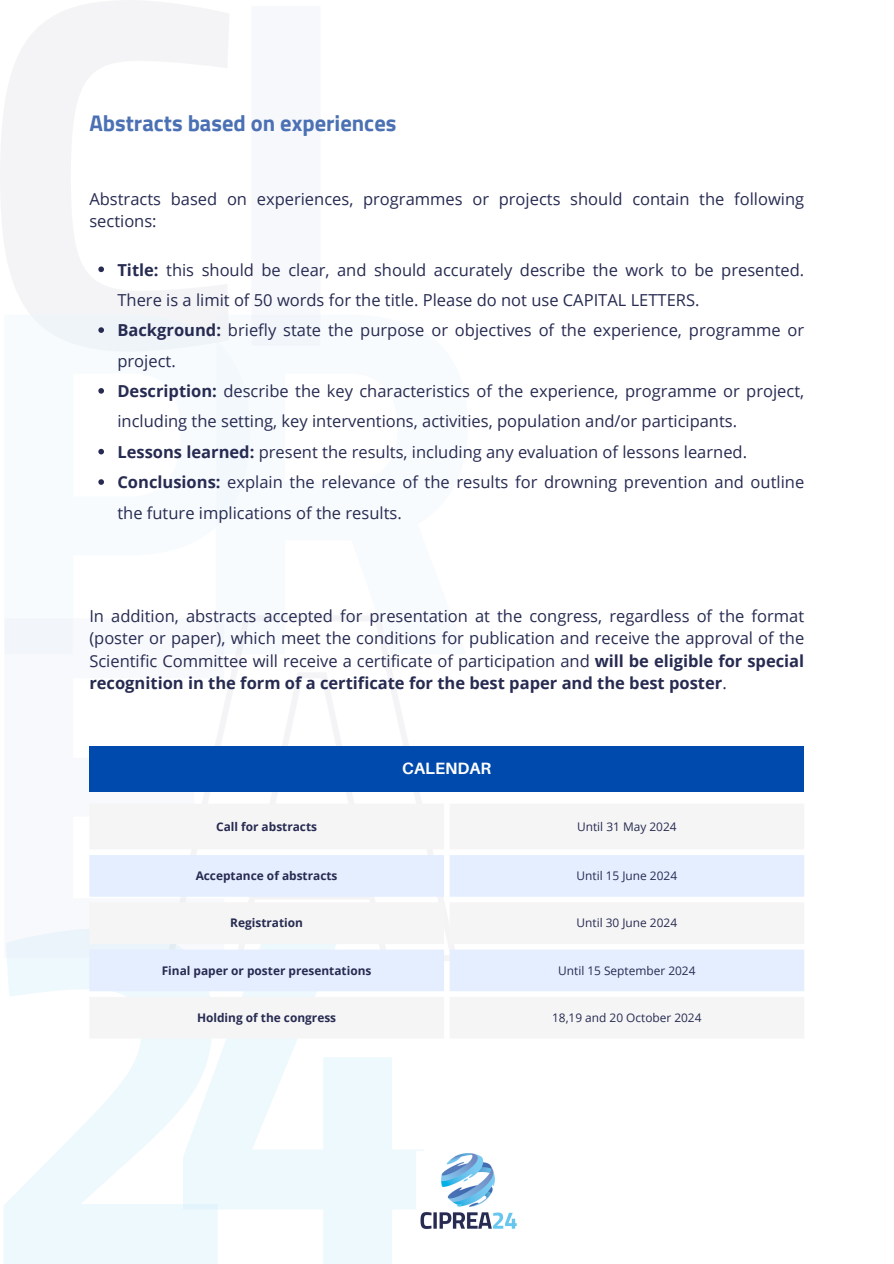
<style>
.page{position:relative;width:894px;height:1264px;background:#fff}
.page>*{position:absolute;margin:0;border:0;box-sizing:border-box;transform-origin:0 0}
.t1{font:700 22.5px "Cairo";color:#4b71b4}
.t2{font:16.5px/22.5px "Open Sans";color:#272b51}
.t3{font:700 16.35px "Aileron";color:#fff}
.t4{font:700 11.85px "Open Sans";color:#272b51}
.t5{font:11.85px "Open Sans";color:#272b51}
.s1{font-weight:700}
</style>
<div class="page">
<img style="left:0;top:0;width:467px;height:1263px">
<img style="left:416px;top:1151px;width:101px;height:79px">
<svg style="left:98px;top:266px;width:6px;height:6px"></svg>
<svg style="left:98px;top:327px;width:6px;height:6px"></svg>
<svg style="left:98px;top:388px;width:6px;height:5px"></svg>
<svg style="left:98px;top:449px;width:6px;height:5px"></svg>
<svg style="left:98px;top:479px;width:6px;height:6px"></svg>
<div style="left:89px;top:746px;width:715px;height:45px;background:#004aad"></div>
<svg style="left:89px;top:803px;width:378px;height:235px;fill:#f5f5f5"></svg>
<svg style="left:89px;top:855px;width:715px;height:136px;fill:#e4eeff"></svg>
<p class="t1" style="left:89px;top:110px;width:308px">Abstracts based on experiences</p>
<p class="t2" style="left:89px;top:187px;width:716px">Abstracts based on experiences, programmes or projects should contain the following sections:</p>
<h1 class="t2" style="left:117px;top:254px;width:688px;line-height:30.3px"><span class="s1">Title:</span> this should be clear, and should accurately describe the work to be presented.<br>There is a limit of 50 words for the title. Please do not use CAPITAL LETTERS.</h1>
<p class="t2" style="left:117px;top:315px;width:688px;line-height:30.3px"><span class="s1">Background:</span> briefly state the purpose or objectives of the experience, programme or project.</p>
<p class="t2" style="left:117px;top:375px;width:688px;line-height:30.3px"><span class="s1">Description:</span> describe the key characteristics of the experience, programme or project, including the setting, key interventions, activities, population and/or participants.</p>
<p class="t2" style="left:117px;top:440px;width:631px"><span class="s1">Lessons learned:</span> present the results, including any evaluation of lessons learned.</p>
<p class="t2" style="left:117px;top:466px;width:688px;line-height:30.3px"><span class="s1">Conclusions:</span> explain the relevance of the results for drowning prevention and outline the future implications of the results.</p>
<p class="t2" style="left:89px;top:604px;width:716px;text-align:justify">In addition, abstracts accepted for presentation at the congress, regardless of the format (poster or paper), which meet the conditions for publication and receive the approval of the Scientific Committee will receive a certificate of participation and <span class="s1">will be eligible for special recognition in the form of a certificate for the best paper and the best poster</span>.</p>
<p class="t3" style="left:402px;top:758px;width:90px">CALENDAR</p>
<p class="t4" style="left:216px;top:818px;width:102px">Call for abstracts</p>
<p class="t5" style="left:577px;top:818px;width:101px">Until 31 May 2024</p>
<p class="t4" style="left:196px;top:867px;width:143px">Acceptance of abstracts</p>
<p class="t5" style="left:576px;top:867px;width:102px">Until 15 June 2024</p>
<p class="t4" style="left:230px;top:914px;width:74px">Registration</p>
<p class="t5" style="left:576px;top:914px;width:102px">Until 30 June 2024</p>
<p class="t4" style="left:162px;top:962px;width:211px">Final paper or poster presentations</p>
<p class="t5" style="left:558px;top:962px;width:139px">Until 15 September 2024</p>
<p class="t4" style="left:197px;top:1009px;width:141px">Holding of the congress</p>
<p class="t5" style="left:552px;top:1009px;width:151px">18,19 and 20 October 2024</p>
</div>
